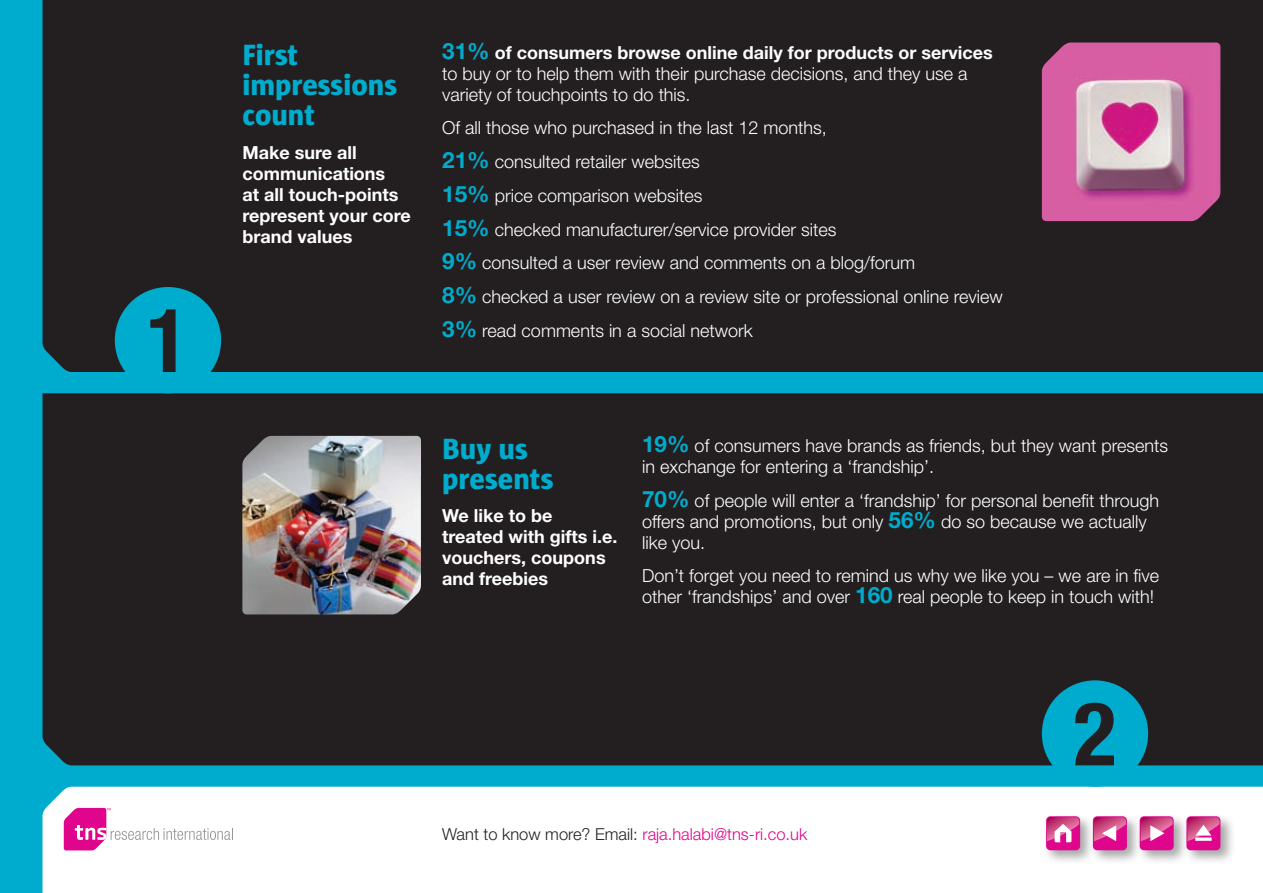
<style>
.page{position:relative;width:1263px;height:893px;background:#00accd}
.page>*{position:absolute;margin:0;border:0;box-sizing:border-box;transform-origin:0 0}
.t1{font:700 condensed 88.5px "Helvetica Neue LT Std";color:#231f20}
.t2{font:800 30px/30px "Sun";color:#00accd}
.t3{font:300 18px/21px "Helvetica Neue LT Std";color:#fff}
.t4{font:700 18px/21px "Helvetica Neue LT Std";color:#fff}
.t5{font:300 16.5px "Helvetica Neue LT Std";color:#df058c}
.s1{font-weight:700;font-size:22.5px;color:#00accd}
.s2{font-weight:700}
.s3{color:#231f20}
</style>
<div class="page">
<div style="left:43px;top:393px;width:1220px;height:372px;background:#231f20"></div>
<div style="left:43px;top:0;width:1220px;height:372px;background:#231f20"></div>
<div style="left:43px;top:787px;width:1220px;height:106px;background:#fff"></div>
<svg style="left:64px;top:808px;width:169px;height:42px;background:#f2c7e2"></svg>
<div style="left:1183px;top:813px;width:52px;height:52px;background:#231f20;opacity:.4"></div>
<div style="left:1186px;top:816px;width:34px;height:34px;background:#df058c;border-radius:4px"></div>
<svg style="left:1188px;top:817px;width:31px;height:24px"></svg>
<div style="left:1136px;top:813px;width:52px;height:52px;background:#231f20;opacity:.4"></div>
<div style="left:1140px;top:816px;width:34px;height:34px;background:#df058c;border-radius:4px"></div>
<svg style="left:1142px;top:817px;width:31px;height:24px"></svg>
<div style="left:1089px;top:813px;width:53px;height:52px;background:#231f20;opacity:.4"></div>
<div style="left:1093px;top:816px;width:34px;height:34px;background:#df058c;border-radius:4px"></div>
<svg style="left:1095px;top:817px;width:31px;height:24px"></svg>
<div style="left:1042px;top:813px;width:53px;height:52px;background:#231f20;opacity:.4"></div>
<div style="left:1046px;top:816px;width:34px;height:34px;background:#df058c;border-radius:4px"></div>
<svg style="left:1047px;top:817px;width:32px;height:25px"></svg>
<div style="left:115px;top:287px;width:106px;height:106px;background:#00accd;border-radius:50%"></div>
<div style="left:1042px;top:680px;width:106px;height:107px;background:#00accd;border-radius:50%"></div>
<img style="left:242px;top:436px;width:179px;height:178px">
<img style="left:1042px;top:43px;width:178px;height:178px">
<h1 class="t1" style="left:147px;top:287px;width:44px">1</h1>
<h2 class="t2" style="left:242px;top:40px;width:156px">First impressions count</h2>
<p class="t4" style="left:242px;top:142px;width:170px">Make sure all communications<br>at all touch-points represent your core brand values</p>
<p class="t3" style="left:442px;top:41px;width:552px"><span class="s1">31%</span> <span class="s2">of consumers browse online daily for products or services </span>to buy or to help them with their purchase decisions, and they use a variety of touchpoints to do this.</p>
<p class="t3" style="left:442px;top:111px;width:562px;line-height:33.8px">Of all those who purchased in the last 12 months,<br><span class="s1">21%</span> consulted retailer websites<br><span class="s1">15%</span> price comparison websites<br><span class="s1">15%</span> checked manufacturer/service provider sites<br><span class="s1">9%</span> consulted a user review and comments on a blog/forum<br><span class="s1">8%</span> checked a user review on a review site or professional online review <span class="s1">3%</span> read comments in a social network</p>
<h2 class="t2" style="left:442px;top:434px;width:113px">Buy us presents</h2>
<p class="t4" style="left:442px;top:505px;width:177px">We like to be treated with gifts i.e. vouchers, coupons and freebies</p>
<p class="t3" style="left:642px;top:435px;width:527px"><span class="s1">19%</span> of consumers have brands as friends, but they want presents in exchange for entering a ‘frandship’.</p>
<p class="t3" style="left:642px;top:489px;width:518px"><span class="s1">70%</span> of people will enter a ‘frandship’ for personal benefit through offers and promotions, but only <span class="s1">56%</span> do so because we actually like you.</p>
<p class="t3" style="left:642px;top:565px;width:518px">Don’t forget you need to remind us why we like you – we are in five other ‘frandships’ and over <span class="s1">160</span> real people to keep in touch with!</p>
<h1 class="t1" style="left:1074px;top:680px;width:44px">2</h1>
<p class="t5" style="left:442px;top:824px;width:366px"><span class="s3">Want to know more? Email:</span> raja.halabi@tns-ri.co.uk</p>
</div>
